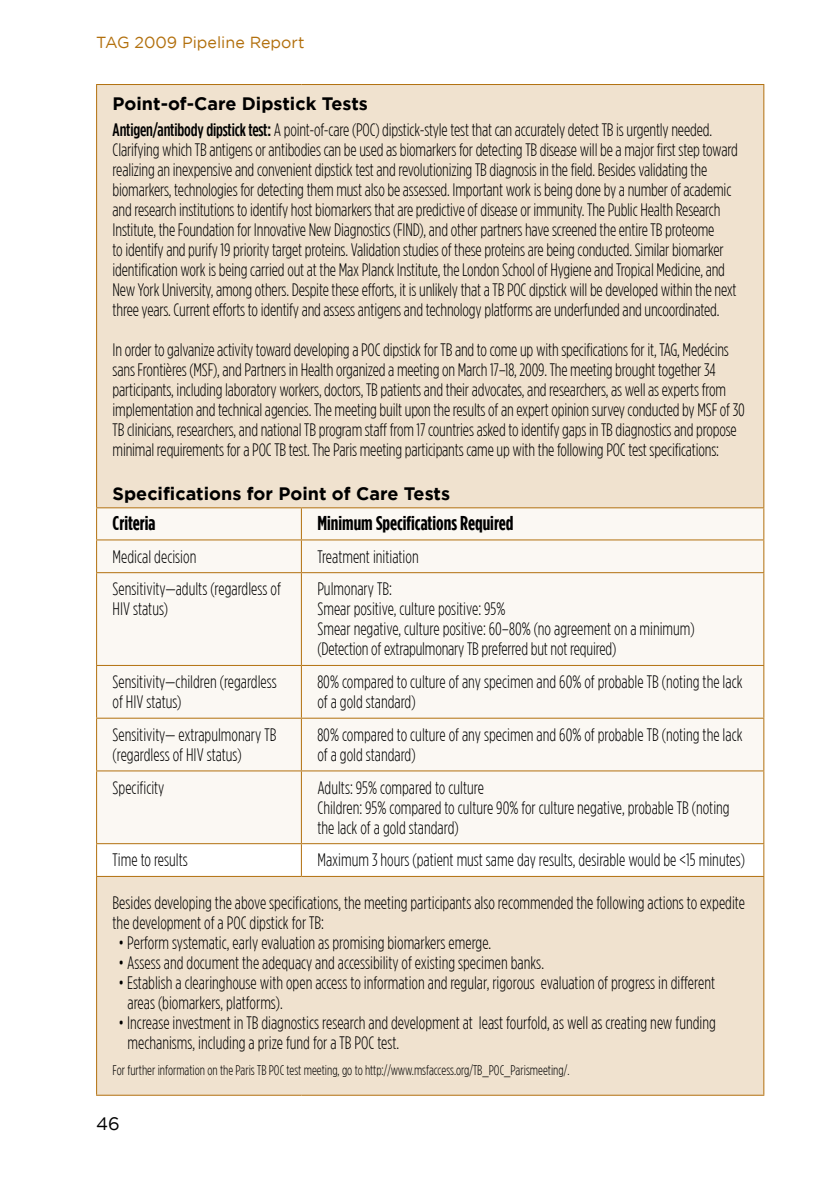
<style>
.page{position:relative;width:840px;height:1191px;background:#fff}
.page>*{position:absolute;margin:0;border:0;box-sizing:border-box;transform-origin:0 0}
.t1{font:700 20px "Gotham Condensed";color:#000}
.t2{font:300 18px/20px "Gotham Condensed";letter-spacing:-.01em;color:#000}
.t3{font:700 18px "Gotham";color:#000}
.t4{font:18px "Gotham";color:#000}
.t5{font:16px "Gotham";color:#b2700e}
.t6{font:300 14px "Gotham Condensed";color:#000}
.s1{font-weight:500}
</style>
<div class="page">
<div style="left:97px;top:85px;width:665px;height:1009px;background:#f0e2cf"></div>
<div style="left:97px;top:508px;width:665px;height:335px;background:#fbf8f3"></div>
<hr style="left:96px;top:84px;width:205px;height:1px;background:#b2700e">
<hr style="left:96px;top:85px;width:1px;height:422px;background:#b2700e">
<hr style="left:301px;top:84px;width:462px;height:1px;background:#b2700e">
<hr style="left:762px;top:85px;width:2px;height:422px;background:#b2700e">
<hr style="left:96px;top:877px;width:1px;height:217px;background:#b2700e">
<hr style="left:762px;top:877px;width:2px;height:217px;background:#b2700e">
<hr style="left:96px;top:1094px;width:205px;height:1px;background:#b2700e">
<hr style="left:301px;top:1094px;width:462px;height:1px;background:#b2700e">
<hr style="left:96px;top:507px;width:205px;height:1px;background:#b2700e">
<hr style="left:96px;top:508px;width:1px;height:31px;background:#b2700e">
<hr style="left:301px;top:507px;width:462px;height:1px;background:#b2700e">
<hr style="left:301px;top:508px;width:1px;height:31px;background:#b2700e">
<hr style="left:762px;top:508px;width:2px;height:31px;background:#b2700e">
<hr style="left:96px;top:539px;width:205px;height:1px;background:#b2700e">
<hr style="left:96px;top:540px;width:1px;height:32px;background:#b2700e">
<hr style="left:301px;top:539px;width:462px;height:1px;background:#b2700e">
<hr style="left:301px;top:540px;width:1px;height:32px;background:#b2700e">
<hr style="left:762px;top:540px;width:2px;height:32px;background:#b2700e">
<hr style="left:96px;top:572px;width:205px;height:1px;background:#b2700e">
<hr style="left:96px;top:573px;width:1px;height:92px;background:#b2700e">
<hr style="left:301px;top:572px;width:462px;height:1px;background:#b2700e">
<hr style="left:301px;top:573px;width:1px;height:92px;background:#b2700e">
<hr style="left:762px;top:573px;width:2px;height:92px;background:#b2700e">
<hr style="left:96px;top:665px;width:205px;height:1px;background:#b2700e">
<hr style="left:96px;top:666px;width:1px;height:51px;background:#b2700e">
<hr style="left:301px;top:665px;width:462px;height:1px;background:#b2700e">
<hr style="left:301px;top:666px;width:1px;height:51px;background:#b2700e">
<hr style="left:762px;top:666px;width:2px;height:51px;background:#b2700e">
<hr style="left:96px;top:717px;width:205px;height:1px;background:#b2700e">
<hr style="left:96px;top:718px;width:1px;height:52px;background:#b2700e">
<hr style="left:301px;top:717px;width:462px;height:1px;background:#b2700e">
<hr style="left:301px;top:718px;width:1px;height:52px;background:#b2700e">
<hr style="left:762px;top:718px;width:2px;height:52px;background:#b2700e">
<hr style="left:96px;top:770px;width:205px;height:1px;background:#b2700e">
<hr style="left:96px;top:771px;width:1px;height:72px;background:#b2700e">
<hr style="left:301px;top:770px;width:462px;height:1px;background:#b2700e">
<hr style="left:301px;top:771px;width:1px;height:72px;background:#b2700e">
<hr style="left:762px;top:771px;width:2px;height:72px;background:#b2700e">
<hr style="left:96px;top:843px;width:205px;height:1px;background:#b2700e">
<hr style="left:96px;top:844px;width:1px;height:32px;background:#b2700e">
<hr style="left:301px;top:843px;width:462px;height:1px;background:#b2700e">
<hr style="left:301px;top:844px;width:1px;height:32px;background:#b2700e">
<hr style="left:762px;top:844px;width:2px;height:32px;background:#b2700e">
<hr style="left:96px;top:876px;width:205px;height:1px;background:#b2700e">
<hr style="left:301px;top:876px;width:462px;height:1px;background:#b2700e">
<p class="t5" style="left:96px;top:33px;width:12px">TAG</p>
<p class="t5" style="left:134px;top:33px;width:171px">2009 Pipeline Report</p>
<p class="t3" style="left:112px;top:93px;width:257px">Point-of-Care Dipstick Tests</p>
<p class="t2" style="left:112px;top:119px;width:626px"><span class="s1">Antigen/antibody dipstick test:</span> A point-of-care (POC) dipstick-style test that can accurately detect TB is urgently needed.<br>Clarifying which TB antigens or antibodies can be used as biomarkers for detecting TB disease will be a major first step toward realizing an inexpensive and convenient dipstick test and revolutionizing TB diagnosis in the field. Besides validating the biomarkers, technologies for detecting them must also be assessed. Important work is being done by a number of academic and research institutions to identify host biomarkers that are predictive of disease or immunity. The Public Health Research Institute, the Foundation for Innovative New Diagnostics (FIND), and other partners have screened the entire TB proteome<br>to identify and purify 19 priority target proteins. Validation studies of these proteins are being conducted. Similar biomarker identification work is being carried out at the Max Planck Institute, the London School of Hygiene and Tropical Medicine, and New York University, among others. Despite these efforts, it is unlikely that a TB POC dipstick will be developed within the next three years. Current efforts to identify and assess antigens and technology platforms are underfunded and uncoordinated.</p>
<p class="t2" style="left:112px;top:339px;width:633px">In order to galvanize activity toward developing a POC dipstick for TB and to come up with specifications for it, TAG, Medécins sans Frontières (MSF), and Partners in Health organized a meeting on March 17–18, 2009. The meeting brought together 34 participants, including laboratory workers, doctors, TB patients and their advocates, and researchers, as well as experts from implementation and technical agencies. The meeting built upon the results of an expert opinion survey conducted by MSF of 30<br>TB clinicians, researchers, and national TB program staff from 17 countries asked to identify gaps in TB diagnostics and propose minimal requirements for a POC TB test. The Paris meeting participants came up with the following POC test specifications:</p>
<p class="t3" style="left:112px;top:483px;width:339px">Specifications for Point of Care Tests</p>
<p class="t1" style="left:112px;top:511px;width:44px">Criteria</p>
<p class="t1" style="left:317px;top:511px;width:197px">Minimum Specifications Required</p>
<p class="t2" style="left:112px;top:546px;width:85px">Medical decision</p>
<p class="t2" style="left:317px;top:546px;width:103px">Treatment initiation</p>
<p class="t2" style="left:112px;top:579px;width:170px">Sensitivity—adults (regardless of<br>HIV status)</p>
<p class="t2" style="left:317px;top:579px;width:378px">Pulmonary TB:<br>Smear positive, culture positive: 95%<br>Smear negative, culture positive: 60–80% (no agreement on a minimum) (Detection of extrapulmonary TB preferred but not required)</p>
<p class="t2" style="left:112px;top:671px;width:166px">Sensitivity—children (regardless of HIV status)</p>
<p class="t2" style="left:317px;top:671px;width:426px">80% compared to culture of any specimen and 60% of probable TB (noting the lack of a gold standard)</p>
<p class="t2" style="left:112px;top:724px;width:165px">Sensitivity— extrapulmonary TB (regardless of HIV status)</p>
<p class="t2" style="left:317px;top:724px;width:426px">80% compared to culture of any specimen and 60% of probable TB (noting the lack of a gold standard)</p>
<p class="t2" style="left:112px;top:777px;width:53px">Specificity</p>
<p class="t2" style="left:317px;top:777px;width:413px">Adults: 95% compared to culture<br>Children: 95% compared to culture 90% for culture negative, probable TB (noting the lack of a gold standard)</p>
<p class="t2" style="left:112px;top:850px;width:77px">Time to results</p>
<p class="t2" style="left:317px;top:850px;width:429px">Maximum 3 hours (patient must same day results, desirable would be &lt;15 minutes)</p>
<p class="t2" style="left:112px;top:892px;width:633px">Besides developing the above specifications, the meeting participants also recommended the following actions to expedite the development of a POC dipstick for TB:</p>
<p class="t2" style="left:118px;top:932px;width:374px">• Perform systematic, early evaluation as promising biomarkers emerge.</p>
<p class="t2" style="left:118px;top:952px;width:426px">• Assess and document the adequacy and accessibility of existing specimen banks.</p>
<p class="t2" style="left:127px;top:972px;width:588px;text-indent:-9px">• Establish a clearinghouse with open access to information and regular, rigorous evaluation of progress in different areas (biomarkers, platforms).</p>
<p class="t2" style="left:127px;top:1012px;width:589px;text-indent:-9px">• Increase investment in TB diagnostics research and development at least fourfold, as well as creating new funding mechanisms, including a prize fund for a TB POC test.</p>
<p class="t6" style="left:112px;top:1063px;width:458px">For further information on the Paris TB POC test meeting, go to http://www.msfaccess.org/TB_POC_Parismeeting/.</p>
<p class="t4" style="left:96px;top:1113px;width:25px">46</p>
</div>
